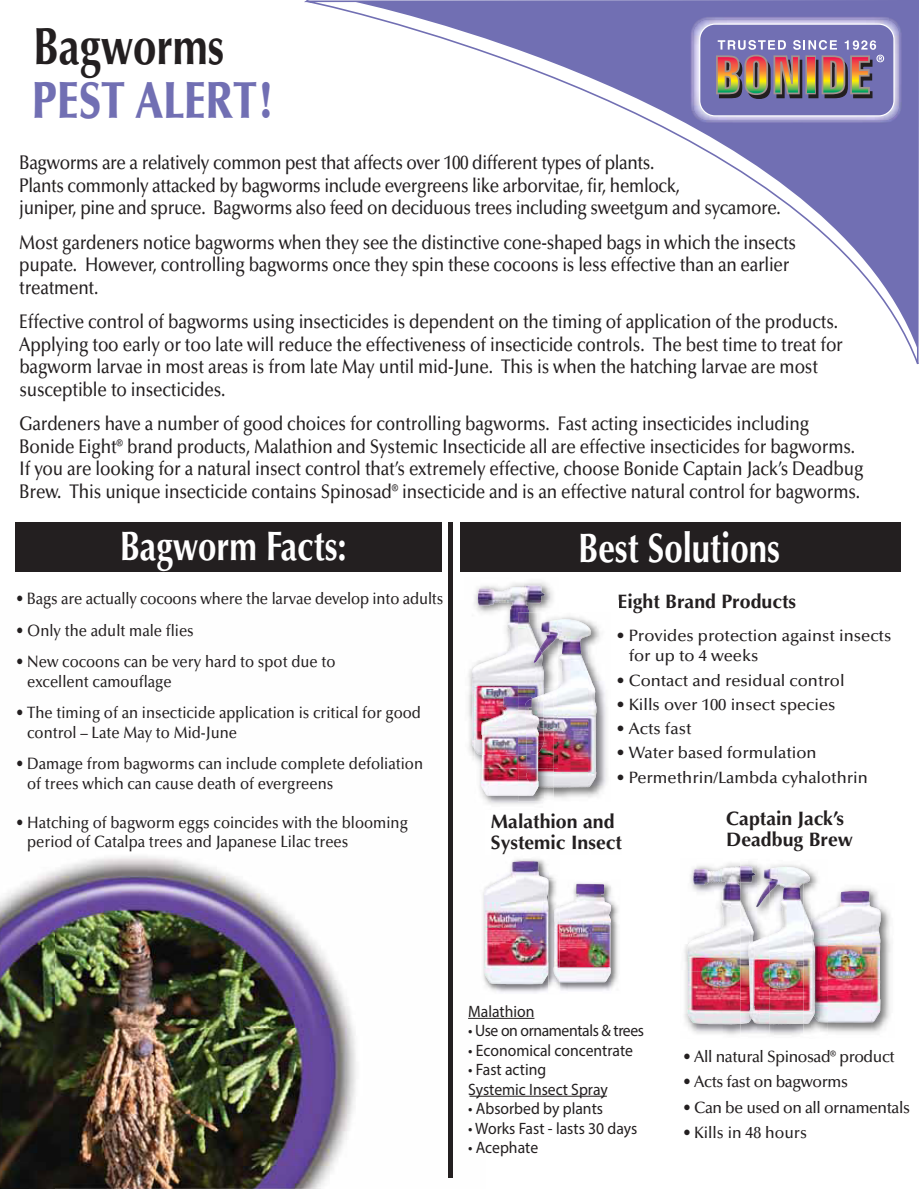
<style>
.page{position:relative;width:919px;height:1189px;background:#fff}
.page>*{position:absolute;margin:0;border:0;box-sizing:border-box;transform-origin:0 0}
.t1{font:900 52.5px "Optima";color:#716fb3;scale:.8 1}
.t2{font:700 52.5px "Optima";color:#231f20;scale:.8 1}
.t3{font:700 41.25px "Optima";color:#fff;scale:.8 1}
.t4{font:500 19.8px/22.5px "Optima";letter-spacing:-.01em;color:#231f20;scale:.86 1}
.t5{font:700 19.5px/21px "Optima";color:#231f20}
.t6{font:500 16.5px/19.5px "Optima";color:#231f20;scale:.9 1}
.t7{font:500 16.5px/19.8px "Optima";color:#231f20}
.t8{font:16.5px/19.5px "Myriad Pro";color:#231f20;scale:.95 1}
.t9{font:500 16.5px "Optima";letter-spacing:-.025em;color:#231f20;scale:.95 1}
.t10{font:16.5px "Myriad Pro";letter-spacing:-.025em;color:#231f20;scale:.95 1}
.t11{font:500 16.5px "Optima";color:#231f20;scale:.95 1}
</style>
<div class="page">
<div style="left:15px;top:522px;width:426px;height:50px;background:#231f20"></div>
<div style="left:461px;top:522px;width:440px;height:50px;background:#231f20"></div>
<svg style="left:304px;top:0;width:615px;height:365px"></svg>
<svg style="left:352px;top:1px;width:566px;height:349px"></svg>
<div style="left:448px;top:522px;width:5px;height:655px;background:#231f20"></div>
<img style="left:474px;top:582px;width:84px;height:107px">
<img style="left:478px;top:586px;width:65px;height:14px">
<img style="left:596px;top:625px;width:4px;height:17px">
<img style="left:0;top:600px;width:485px;height:589px">
<img style="left:592px;top:672px;width:15px;height:424px">
<img style="left:484px;top:802px;width:109px;height:65px">
<img style="left:592px;top:867px;width:1px;height:12px">
<img style="left:484px;top:993px;width:109px;height:196px">
<img style="left:448px;top:600px;width:5px;height:577px">
<img style="left:478px;top:600px;width:34px;height:57px">
<img style="left:492px;top:813px;width:115px;height:15px">
<img style="left:492px;top:834px;width:115px;height:20px">
<hr style="left:468px;top:1018px;width:66px;height:1px;background:#231f20">
<hr style="left:469px;top:1096px;width:138px;height:1px;background:#231f20">
<img style="left:479px;top:855px;width:80px;height:139px">
<img style="left:484px;top:861px;width:64px;height:123px">
<img style="left:803px;top:888px;width:88px;height:145px">
<img style="left:828px;top:891px;width:53px;height:131px">
<img style="left:684px;top:863px;width:56px;height:172px">
<img style="left:693px;top:866px;width:46px;height:19px">
<img style="left:688px;top:971px;width:52px;height:53px">
<img style="left:770px;top:864px;width:58px;height:43px">
<img style="left:814px;top:912px;width:14px;height:110px">
<img style="left:740px;top:866px;width:15px;height:158px">
<img style="left:770px;top:867px;width:15px;height:65px">
<img style="left:803px;top:907px;width:11px;height:117px">
<img style="left:811px;top:926px;width:4px;height:89px">
<img style="left:756px;top:869px;width:14px;height:69px">
<img style="left:748px;top:942px;width:7px;height:76px">
<img style="left:544px;top:612px;width:7px;height:8px">
<img style="left:518px;top:612px;width:26px;height:85px">
<img style="left:554px;top:619px;width:42px;height:168px">
<img style="left:539px;top:620px;width:19px;height:70px">
<img style="left:533px;top:648px;width:9px;height:15px">
<img style="left:474px;top:769px;width:80px;height:40px">
<img style="left:474px;top:754px;width:7px;height:15px">
<img style="left:474px;top:689px;width:44px;height:65px">
<img style="left:518px;top:787px;width:36px;height:15px">
<img style="left:538px;top:690px;width:16px;height:97px">
<img style="left:529px;top:694px;width:15px;height:59px">
<img style="left:481px;top:755px;width:37px;height:41px">
<img style="left:481px;top:697px;width:51px;height:58px">
<img style="left:518px;top:769px;width:20px;height:27px">
<img style="left:518px;top:755px;width:8px;height:14px">
<img style="left:526px;top:755px;width:12px;height:32px">
<img style="left:525px;top:699px;width:14px;height:56px">
<img style="left:548px;top:879px;width:70px;height:114px">
<img style="left:548px;top:880px;width:1px;height:93px">
<img style="left:559px;top:884px;width:52px;height:98px">
<img style="left:554px;top:907px;width:5px;height:75px">
<img style="left:690px;top:17px;width:212px;height:106px">
<div style="left:699px;top:24px;width:195px;height:92px;border:2px solid #fff;border-radius:15px"></div>
<div style="left:700px;top:25px;width:193px;height:90px;background:#716fb3;border-radius:15px"></div>
<svg style="left:716px;top:40px;width:168px;height:59px"></svg>
<h1 class="t2" style="left:33px;top:16px;width:240px">Bagworms</h1>
<h1 class="t1" style="left:32px;top:70px;width:306px">PEST ALERT!</h1>
<p class="t4" style="left:19px;top:152px;width:887px">Bagworms are a relatively common pest that affects over 100 different types of plants.<br>Plants commonly attacked by bagworms include evergreens like arborvitae, fir, hemlock,<br>juniper, pine and spruce. Bagworms also feed on deciduous trees including sweetgum and sycamore.</p>
<p class="t4" style="left:19px;top:232px;width:905px">Most gardeners notice bagworms when they see the distinctive cone-shaped bags in which the insects pupate. However, controlling bagworms once they spin these cocoons is less effective than an earlier treatment.</p>
<p class="t4" style="left:19px;top:311px;width:959px">Effective control of bagworms using insecticides is dependent on the timing of application of the products.<br>Applying too early or too late will reduce the effectiveness of insecticide controls. The best time to treat for bagworm larvae in most areas is from late May until mid-June. This is when the hatching larvae are most susceptible to insecticides.</p>
<p class="t4" style="left:19px;top:413px;width:983px">Gardeners have a number of good choices for controlling bagworms. Fast acting insecticides including Bonide Eight® brand products, Malathion and Systemic Insecticide all are effective insecticides for bagworms.<br>If you are looking for a natural insect control that’s extremely effective, choose Bonide Captain Jack’s Deadbug Brew. This unique insecticide contains Spinosad® insecticide and is an effective natural control for bagworms.</p>
<h2 class="t3" style="left:120px;top:522px;width:285px">Bagworm Facts:</h2>
<p class="t6" style="left:16px;top:589px;width:476px">• Bags are actually cocoons where the larvae develop into adults</p>
<p class="t6" style="left:16px;top:621px;width:199px">• Only the adult male flies</p>
<p class="t6" style="left:27px;top:652px;width:344px;text-indent:-11px">• New cocoons can be very hard to spot due to excellent camouflage</p>
<p class="t6" style="left:27px;top:703px;width:439px;text-indent:-11px">• The timing of an insecticide application is critical for good control – Late May to Mid-June</p>
<p class="t6" style="left:27px;top:754px;width:441px;text-indent:-11px">• Damage from bagworms can include complete defoliation of trees which can cause death of evergreens</p>
<p class="t6" style="left:27px;top:813px;width:424px;text-indent:-11px">• Hatching of bagworm eggs coincides with the blooming period of Catalpa trees and Japanese Lilac trees</p>
<h2 class="t3" style="left:578px;top:524px;width:254px">Best Solutions</h2>
<p class="t5" style="left:617px;top:591px;width:180px">Eight Brand Products</p>
<p class="t7" style="left:629px;top:626px;width:264px;text-indent:-12px">• Provides protection against insects for up to 4 weeks</p>
<p class="t7" style="left:616px;top:670px;width:230px">• Contact and residual control</p>
<p class="t7" style="left:616px;top:695px;width:221px">• Kills over 100 insect species</p>
<p class="t7" style="left:616px;top:719px;width:77px">• Acts fast</p>
<p class="t7" style="left:616px;top:743px;width:202px">• Water based formulation</p>
<p class="t7" style="left:616px;top:768px;width:253px">• Permethrin/Lambda cyhalothrin</p>
<p class="t5" style="left:491px;top:811px;width:133px">Malathion and<br>Systemic Insect</p>
<p class="t5" style="left:726px;top:808px;width:128px">Captain Jack’s<br>Deadbug Brew</p>
<p class="t8" style="left:468px;top:1001px;width:71px">Malathion</p>
<p class="t10" style="left:468px;top:1020px;width:187px">• Use on ornamentals &amp; trees</p>
<p class="t8" style="left:468px;top:1040px;width:175px">• Economical concentrate</p>
<p class="t8" style="left:468px;top:1060px;width:149px">• Fast acting<br>Systemic Insect Spray</p>
<p class="t8" style="left:468px;top:1098px;width:144px">• Absorbed by plants</p>
<p class="t8" style="left:468px;top:1118px;width:180px">• Works Fast - lasts 30 days</p>
<p class="t8" style="left:468px;top:1138px;width:75px">• Acephate</p>
<p class="t9" style="left:683px;top:1047px;width:224px">• All natural Spinosad® product</p>
<p class="t9" style="left:683px;top:1072px;width:175px">• Acts fast on bagworms</p>
<p class="t9" style="left:683px;top:1098px;width:240px">• Can be used on all ornamentals</p>
<p class="t11" style="left:683px;top:1123px;width:132px">• Kills in 48 hours</p>
</div>
